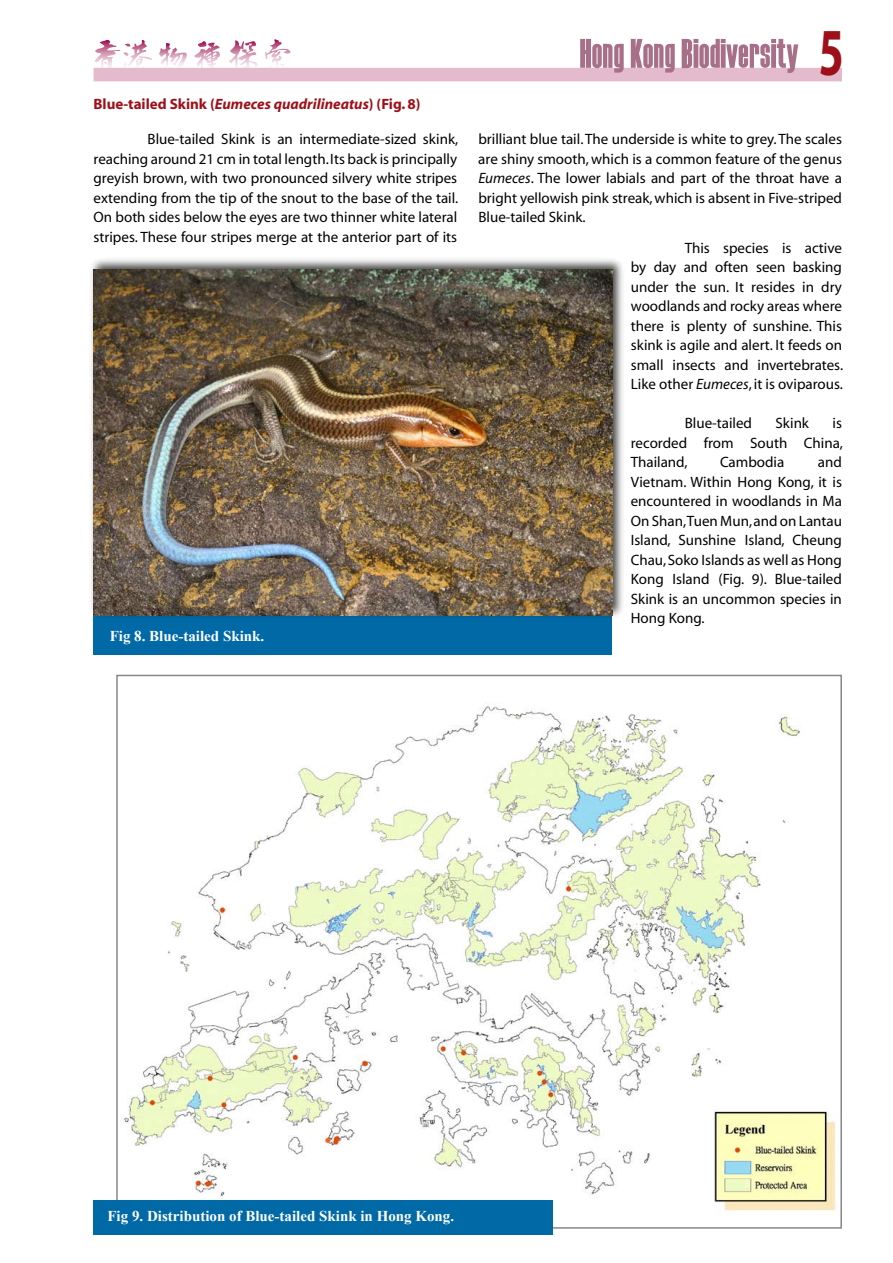
<style>
.page{position:relative;width:893px;height:1263px;background:#fff}
.page>*{position:absolute;margin:0;border:0;box-sizing:border-box;transform-origin:0 0}
.t1{font:700 67.5px "Myriad";color:#9e1019;scale:.67 1}
.t2{font:15px/19.5px "Myriad";color:#000;text-align:justify}
.t3{font:700 15px "Times New Roman";color:#fff}
.t4{font:700 15px "Myriad";color:#9e1019}
.s1{font-style:italic}
</style>
<div class="page">
<img style="left:124px;top:706px;width:712px;height:505px">
<div style="left:94px;top:1200px;width:459px;height:34px;background:#0069a6"></div>
<svg style="left:94px;top:40px;width:58px;height:28px"></svg>
<svg style="left:159px;top:43px;width:28px;height:25px"></svg>
<svg style="left:194px;top:41px;width:28px;height:27px"></svg>
<svg style="left:229px;top:40px;width:29px;height:28px"></svg>
<svg style="left:265px;top:39px;width:26px;height:29px"></svg>
<div style="left:94px;top:69px;width:747px;height:12px;background:#e4bacd"></div>
<div style="left:94px;top:68px;width:748px;height:13px;border:2px solid #e4bacd"></div>
<svg style="left:580px;top:39px;width:44px;height:34px"></svg>
<svg style="left:631px;top:39px;width:44px;height:34px"></svg>
<svg style="left:682px;top:39px;width:116px;height:34px"></svg>
<div style="left:94px;top:589px;width:518px;height:66px;background:#0069a6"></div>
<div style="left:89px;top:256px;width:538px;height:365px;background:#000;opacity:.75"></div>
<img style="left:94px;top:269px;width:518px;height:346px">
<p class="t4" style="left:94px;top:96px;width:328px">Blue-tailed Skink (<span class="s1">Eumeces quadrilineatus</span>) (Fig. 8)</p>
<p class="t2" style="left:94px;top:130px;width:366px;text-indent:54px">Blue-tailed Skink is an intermediate-sized skink, reaching around 21 cm in total length.Its back is principally greyish brown, with two pronounced silvery white stripes extending from the tip of the snout to the base of the tail.<br>On both sides below the eyes are two thinner white lateral stripes. These four stripes merge at the anterior part of its</p>
<p class="t3" style="left:110px;top:625px;width:156px">Fig 8. Blue-tailed Skink.</p>
<h1 class="t1" style="left:819px;top:18px;width:39px">5</h1>
<p class="t2" style="left:478px;top:130px;width:365px">brilliant blue tail.The underside is white to grey.The scales are shiny smooth, which is a common feature of the genus <span class="s1">Eumeces</span>. The lower labials and part of the throat have a bright yellowish pink streak,which is absent in Five-striped Blue-tailed Skink.</p>
<p class="t2" style="left:631px;top:239px;width:214px;text-indent:54px">This species is active by day and often seen basking under the sun. It resides in dry woodlands and rocky areas where there is plenty of sunshine. This skink is agile and alert. It feeds on small insects and invertebrates.<br>Like other <span class="s1">Eumeces</span>, it is oviparous.</p>
<p class="t2" style="left:685px;top:414px;width:69px">Blue-tailed</p>
<p class="t2" style="left:775px;top:414px;width:35px">Skink</p>
<p class="t2" style="left:631px;top:414px;width:214px;text-indent:202px">is recorded from South China, Thailand,</p>
<p class="t2" style="left:631px;top:453px;width:213px;text-indent:187px">and Vietnam. Within Hong Kong, it is encountered in woodlands in Ma On Shan,Tuen Mun,and on Lantau Island, Sunshine Island, Cheung Chau,Soko Islands as well as Hong Kong Island (Fig. 9). Blue-tailed Skink is an uncommon species in Hong Kong.</p>
<p class="t2" style="left:720px;top:453px;width:66px">Cambodia</p>
<p class="t3" style="left:107px;top:1206px;width:321px">Fig 9. Distribution of Blue-tailed Skink in Hong K</p>
<p class="t3" style="left:450px;top:1206px;width:5px">.</p>
<p class="t3" style="left:120px;top:1206px;width:370px">Fig 3. Distribution of Chinese Forest Skink in Hong Kong</p>
</div>
